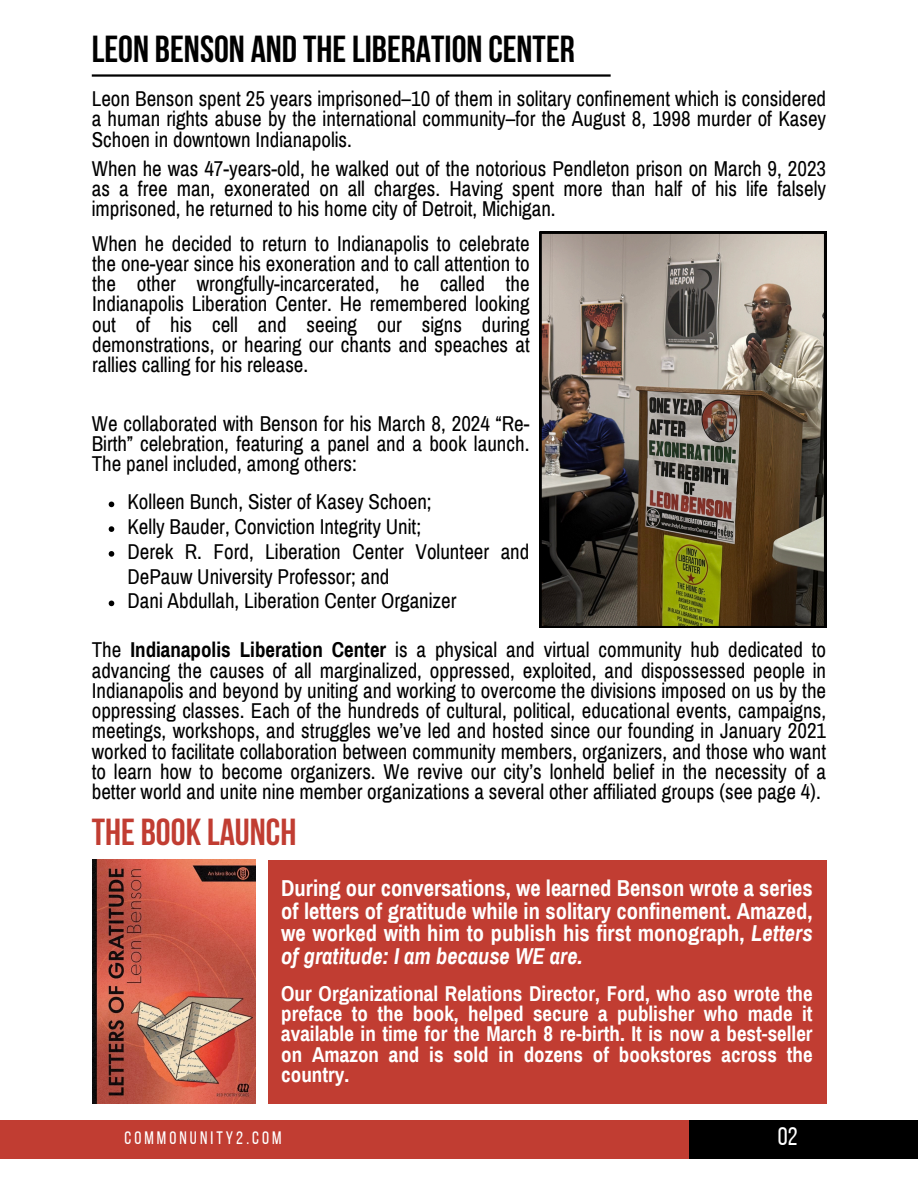
<style>
.page{position:relative;width:918px;height:1188px;background:#fff}
.page>*{position:absolute;margin:0;border:0;box-sizing:border-box;transform-origin:0 0}
.t1{font:700 37.5px "Bebas Neue";color:#000}
.t2{font:700 37.5px "Bebas Neue";color:#c13d32}
.t3{font:25.35px "Bebas Neue";color:#fff}
.t4{font:700 22.5px/22.5px "Archivo Narrow";color:#fff;text-align:justify}
.t5{font:21px/20.2px "Archivo Narrow";color:#000;text-align:justify}
.t6{font:700 21px/20.2px "Archivo Narrow";color:#fff;text-align:justify}
.t7{font:18px "Bebas Neue";letter-spacing:.17em;color:#fff}
.s1{font-weight:700}
.s2{font-style:italic}
</style>
<div class="page">
<hr style="left:92px;top:74px;width:519px;height:3px;background:#000">
<div style="left:689px;top:1120px;width:229px;height:39px;background:#000"></div>
<div style="left:0;top:1120px;width:689px;height:39px;background:#c13d32"></div>
<div style="left:268px;top:860px;width:558px;height:244px;background:#c13d32"></div>
<img style="left:92px;top:860px;width:163px;height:244px">
<img style="left:540px;top:232px;width:286px;height:396px">
<svg style="left:109px;top:502px;width:5px;height:5px"></svg>
<svg style="left:109px;top:526px;width:5px;height:6px"></svg>
<svg style="left:109px;top:551px;width:5px;height:6px"></svg>
<svg style="left:109px;top:601px;width:5px;height:5px"></svg>
<h3 class="t1" style="left:92px;top:34px;width:485px">LEON BENSON AND THELIBERATION CENTER</h3>
<h1 class="t5" style="left:92px;top:89px;width:736px">Leon Benson spent 25 years imprisoned–10 of them in solitary confinement which is considered a human rights abuse by the international community–for the August 8, 1998 murder of Kasey Schoen in downtown Indianapolis.</h1>
<p class="t5" style="left:92px;top:159px;width:736px">When he was 47-years-old, he walked out of the notorious Pendleton prison on March 9, 2023 as a free man, exonerated on all charges. Having spent more than half of his life falsely imprisoned, he returned to his home city of Detroit, Michigan.</p>
<p class="t5" style="left:92px;top:234px;width:439px">When he decided to return to Indianapolis to celebrate the one-year since his exoneration and to call attention to the other wrongfully-incarcerated, he called the Indianapolis Liberation Center. He remembered looking out of his cell and seeing our signs during demonstrations, or hearing our chants and speaches at rallies calling for his release.</p>
<p class="t5" style="left:92px;top:414px;width:439px">We collaborated with Benson for his March 8, 2024 “Re-Birth” celebration, featuring a panel and a book launch.<br>The panel included, among others:</p>
<p class="t5" style="left:127px;top:492px;width:306px">Kolleen Bunch, Sister of Kasey Schoen;</p>
<p class="t5" style="left:127px;top:517px;width:295px">Kelly Bauder, Conviction Integrity Unit;</p>
<h3 class="t5" style="left:127px;top:540px;width:403px;line-height:24.8px">Derek R. Ford, Liberation Center Volunteer and<br>DePauw University Professor; and</h3>
<h1 class="t5" style="left:127px;top:591px;width:331px">Dani Abdullah, Liberation Center Organizer</h1>
<h2 class="t5" style="left:92px;top:640px;width:736px">The <span class="s1">Indianapolis Liberation Center</span> is a physical and virtual community hub dedicated to advancing the causes of all marginalized, oppressed, exploited, and dispossessed people in Indianapolis and beyond by uniting and working to overcome the divisions imposed on us by the oppressing classes. Each of the hundreds of cultural, political, educational events, campaigns, meetings, workshops, and struggles we’ve led and hosted since our founding in January 2021 worked to facilitate collaboration between community members, organizers, and those who want to learn how to become organizers. We revive our city’s lonheld belief in the necessity of a better world and unite nine member organizations a several other affiliated groups (see page 4).</h2>
<h3 class="t2" style="left:92px;top:817px;width:206px">THE BOOK LAUNCH</h3>
<p class="t4" style="left:281px;top:877px;width:533px">During our conversations, we learned Benson wrote a series of letters of gratitude while in solitary confinement. Amazed, we worked with him to publish his first monograph, <span class="s2">Letters of gratitude: I am because WE are.</span></p>
<p class="t6" style="left:281px;top:984px;width:533px">Our Organizational Relations Director, Ford, who aso wrote the preface to the book, helped secure a publisher who made it available in time for the March 8 re-birth. It is now a best-seller on Amazon and is sold in dozens of bookstores across the country.</p>
<h3 class="t7" style="left:124px;top:1131px;width:159px">COMMONUNITY2.COM</h3>
<h3 class="t3" style="left:778px;top:1126px;width:21px">02</h3>
</div>
